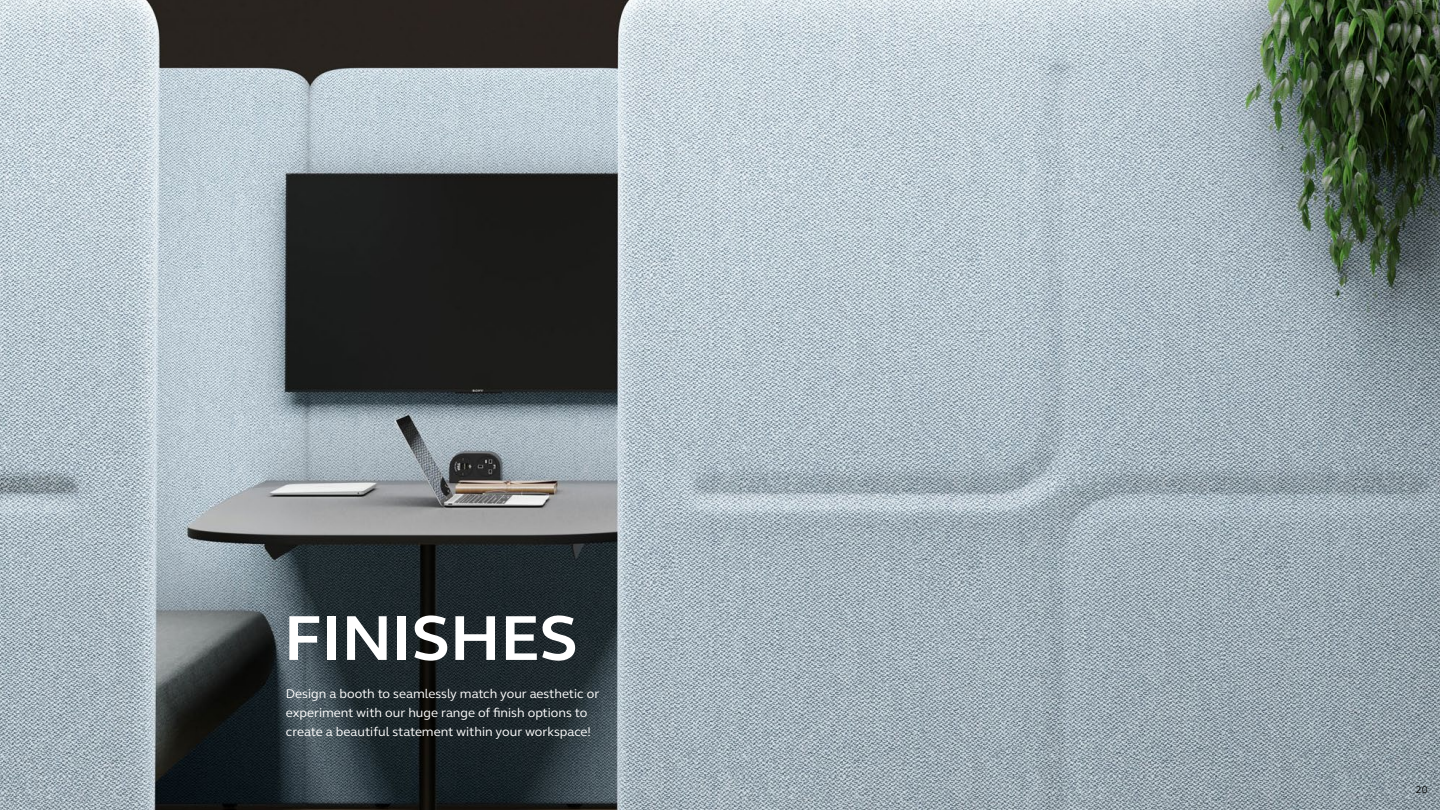
<style>
.page{position:relative;width:1440px;height:810px;background:#fff}
.page>*{position:absolute;margin:0;border:0;box-sizing:border-box;transform-origin:0 0}
.t1{font:700 65px "FS Elliot Pro";color:#fff}
.t2{font:13px/19px "FS Elliot Pro";color:#fff}
.t3{font:10px "FS Elliot Pro";color:#000}
</style>
<div class="page">
<img style="left:0;top:0;width:1440px;height:810px">
<h1 class="t1" style="left:284px;top:594px;width:295px">FINISHES</h1>
<p class="t2" style="left:286px;top:684px;width:315px">Design a booth to seamlessly match your aesthetic or experiment with our huge range of finish options to create a beautiful statement within your workspace!</p>
<p class="t3" style="left:1416px;top:783px;width:13px">20</p>
</div>
